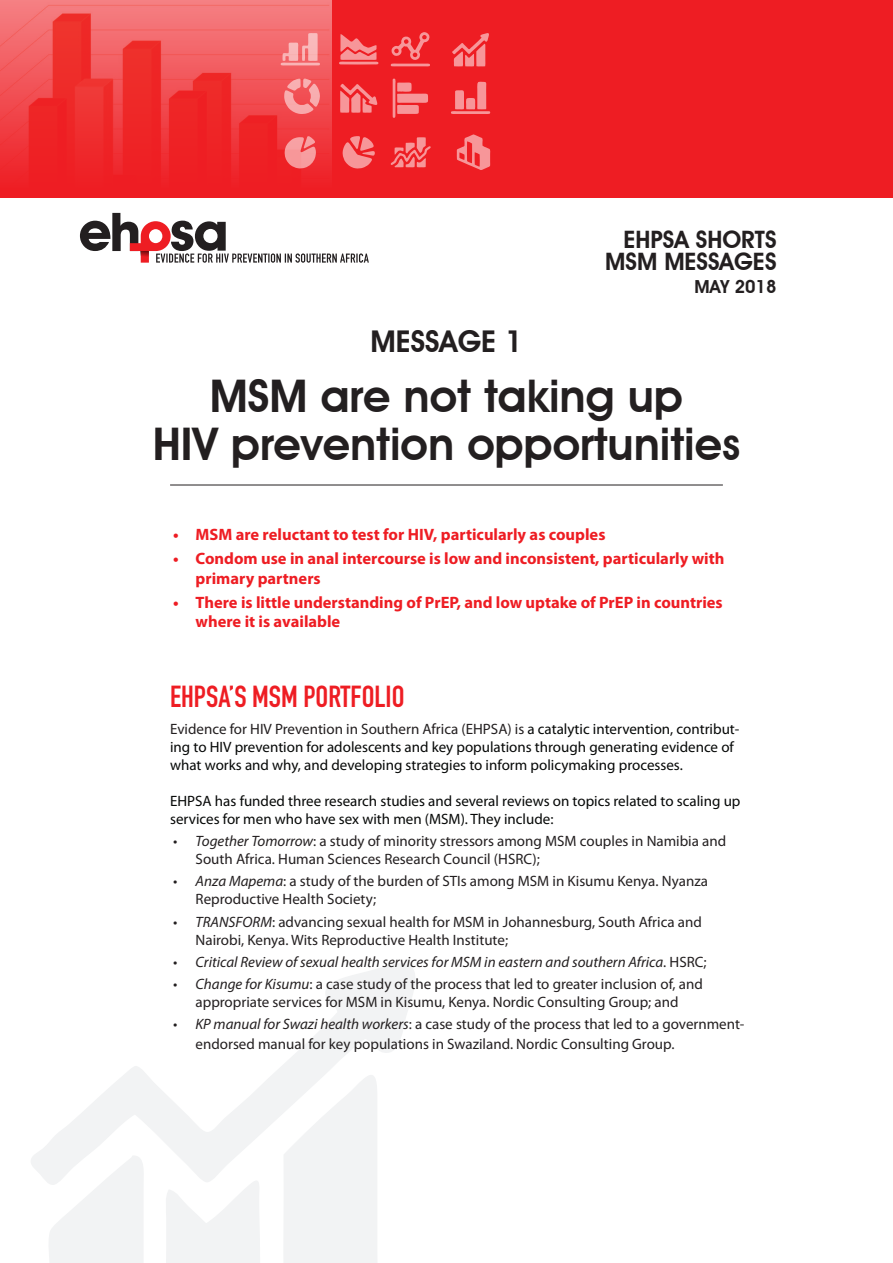
<style>
.page{position:relative;width:893px;height:1263px;background:#fff}
.page>*{position:absolute;margin:0;border:0;box-sizing:border-box;transform-origin:0 0}
.t1{font:600 45px/48px "Avant Garde IT Cby BT";color:#231f20;text-align:center}
.t2{font:30px "DIN Engschrift";color:#ee1d23}
.t3{font:600 30px "Avant Garde IT Cby BT";color:#231f20}
.t4{font:600 24px/22.5px "Avant Garde IT Cby BT";color:#231f20;text-align:right}
.t5{font:600 18px "Avant Garde IT Cby BT";color:#231f20}
.t6{font:700 16.5px/19.8px "Myriad Pro";color:#ee1d23}
.t7{font:15px/18px "Myriad Pro";color:#231f20}
.t8{font:15px/18px "Myriad Pro";color:#060807}
.t9{font:italic 15px "Myriad Pro";color:#231f20}
.s1{color:#231f20}
.s2{font-style:italic}
.s3{font-style:normal}
</style>
<div class="page">
<div style="left:0;top:0;width:893px;height:198px;background:#ee1d23"></div>
<img style="left:0;top:0;width:331px;height:170px">
<svg style="left:31px;top:963px;width:384px;height:218px"></svg>
<svg style="left:282px;top:1070px;width:97px;height:193px"></svg>
<svg style="left:47px;top:1155px;width:99px;height:108px"></svg>
<svg style="left:164px;top:1175px;width:98px;height:88px"></svg>
<svg style="left:284px;top:136px;width:32px;height:33px"></svg>
<svg style="left:340px;top:84px;width:38px;height:29px"></svg>
<svg style="left:451px;top:82px;width:39px;height:32px"></svg>
<svg style="left:284px;top:78px;width:36px;height:36px"></svg>
<svg style="left:343px;top:136px;width:32px;height:33px"></svg>
<svg style="left:457px;top:134px;width:33px;height:36px"></svg>
<svg style="left:390px;top:137px;width:41px;height:30px"></svg>
<svg style="left:392px;top:79px;width:36px;height:39px"></svg>
<svg style="left:281px;top:33px;width:39px;height:33px"></svg>
<svg style="left:339px;top:34px;width:39px;height:31px"></svg>
<svg style="left:390px;top:32px;width:40px;height:35px"></svg>
<svg style="left:452px;top:33px;width:37px;height:34px"></svg>
<svg style="left:80px;top:213px;width:289px;height:50px"></svg>
<hr style="left:170px;top:485px;width:553px;height:1px;background:#231f20">
<h3 class="t4" style="left:605px;top:228px;width:173px">EHPSA SHORTS<br>MSM MESSAGES</h3>
<p class="t5" style="left:694px;top:276px;width:84px">MAY 2018</p>
<h2 class="t3" style="left:370px;top:323px;width:153px">MESSAGE 1</h2>
<h1 class="t1" style="left:153px;top:372px;width:589px">MSM are not taking up<br>HIV prevention opportunities</h1>
<p class="t6" style="left:173px;top:524px;width:434px">• MSM are reluctant to test for HIV, particularly as couples</p>
<p class="t6" style="left:196px;top:548px;width:530px;text-indent:-23px">• Condom use in anal intercourse is low and inconsistent, particularly with primary partners</p>
<p class="t6" style="left:196px;top:592px;width:529px;text-indent:-23px">• There is little understanding of PrEP, and low uptake of PrEP in countries where it is available</p>
<h2 class="t2" style="left:170px;top:679px;width:236px">EHPSA’S MSM PORTFOLIO</h2>
<p class="t8" style="left:170px;top:720px;width:571px"><span class="s1">Evidence for HIV Prevention in Southern Africa (EHPSA) is</span> a catalytic intervention, contribut&shy;ing to HIV prevention for adolescents and key populations through generating evidence of what works and why, and developing strategies to inform policymaking processes.</p>
<p class="t8" style="left:170px;top:792px;width:572px">EHPSA has funded three research studies and several reviews on topics related to scaling up services for men who have sex with men (MSM). They include:</p>
<p class="t7" style="left:196px;top:832px;width:532px;text-indent:-22px"><span class="s2">• Together Tomorrow</span>: a study of minority stressors among MSM couples in Namibia and<br>South Africa. Human Sciences Research Council (HSRC);</p>
<p class="t7" style="left:196px;top:872px;width:514px;text-indent:-22px"><span class="s2">• Anza Mapema</span>: a study of the burden of STIs among MSM in Kisumu Kenya. Nyanza<br>Reproductive Health Society;</p>
<p class="t7" style="left:196px;top:912px;width:508px;text-indent:-22px"><span class="s2">• TRANSFORM</span>: advancing sexual health for MSM in Johannesburg, South Africa and<br>Nairobi, Kenya. Wits Reproductive Health Institute;</p>
<p class="t9" style="left:173px;top:953px;width:535px">• Critical Review of sexual health services for MSM in eastern and southern Africa<span class="s3">. HSRC;</span></p>
<p class="t7" style="left:173px;top:975px;width:531px;text-align:center"><span class="s2">• Change for Kisumu</span>: a case study of the process that led to greater inclusion of, and appropriate services for MSM in Kisumu, Kenya. Nordic Consulting Group; and</p>
<p class="t7" style="left:196px;top:1014px;width:550px;line-height:19.8px;text-indent:-22px"><span class="s2">• KP manual for Swazi health workers</span>: a case study of the process that led to a government&shy;endorsed manual for key populations in Swaziland. Nordic Consulting Group.</p>
</div>
